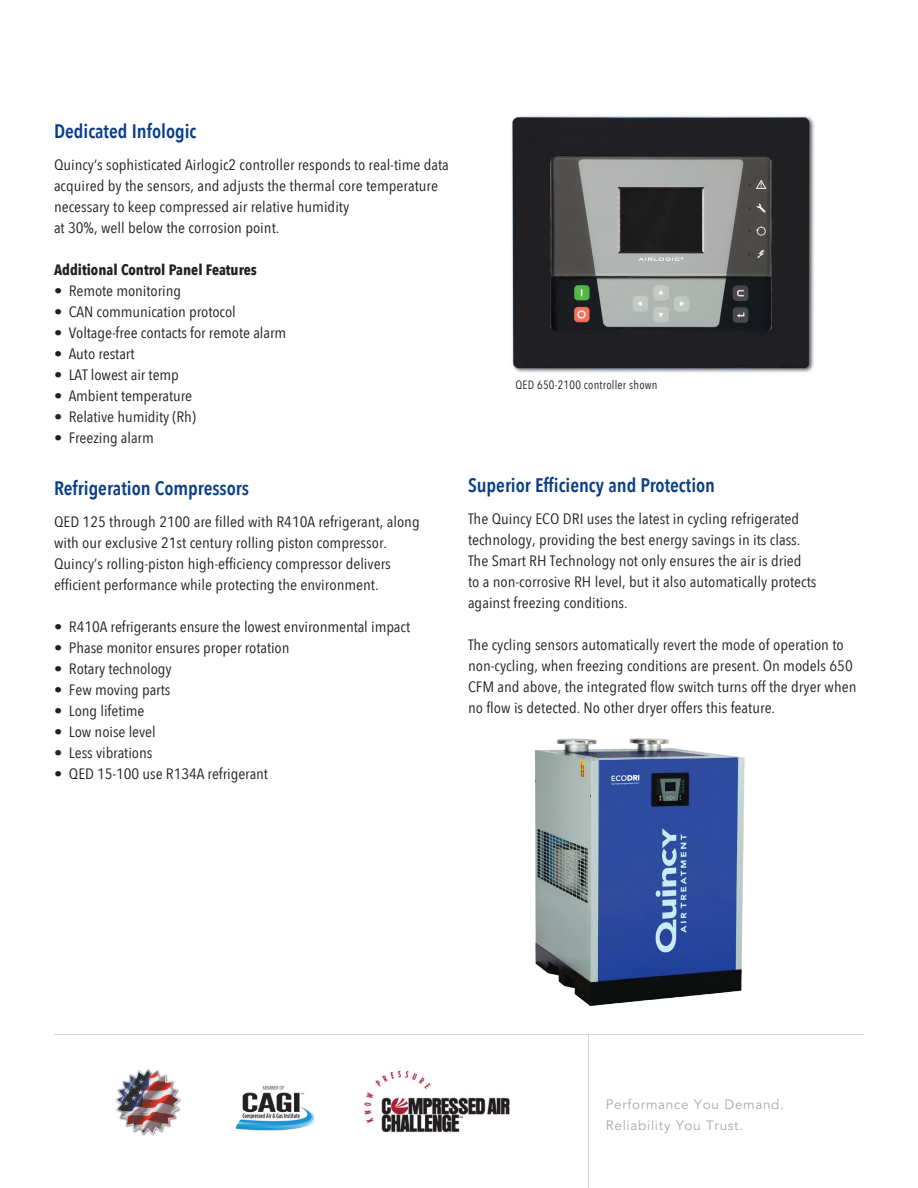
<style>
.page{position:relative;width:918px;height:1188px;background:#fff}
.page>*{position:absolute;margin:0;border:0;box-sizing:border-box;transform-origin:0 0}
.t1{font:600 19.5px "Avenir Next Condensed";color:#083e89}
.t2{font:15px/21px "Avenir Next Condensed";color:#231f20;scale:1.1 1}
.t3{font:700 15px "Avenir Next Condensed";color:#231f20}
.t4{font:13.5px/21px "Avenir LT Std";letter-spacing:.05em;color:#a8a9ad}
.t5{font:12px "Avenir Next Condensed";letter-spacing:.02em;color:#231f20}
</style>
<div class="page">
<img style="left:511px;top:115px;width:304px;height:258px">
<img style="left:115px;top:1068px;width:66px;height:68px">
<hr style="left:54px;top:1034px;width:810px;height:1px;background:#d1d2d4">
<hr style="left:588px;top:1034px;width:1px;height:154px;background:#d1d2d4">
<img style="left:235px;top:1085px;width:80px;height:46px">
<img style="left:364px;top:1070px;width:146px;height:63px">
<img style="left:536px;top:739px;width:208px;height:267px">
<h1 class="t1" style="left:54px;top:115px;width:144px">Dedicated Infologic</h1>
<p class="t2" style="left:54px;top:153px;width:360px">Quincy’s sophisticated Airlogic2 controller responds to real-time data acquired by the sensors, and adjusts the thermal core temperature necessary to keep compressed air relative humidity<br>at 30%, well below the corrosion point.</p>
<p class="t3" style="left:54px;top:260px;width:204px">Additional Control Panel Features</p>
<p class="t2" style="left:54px;top:279px;width:117px">• Remote monitoring</p>
<p class="t2" style="left:54px;top:300px;width:167px">• CAN communication protocol</p>
<p class="t2" style="left:54px;top:321px;width:213px">• Voltage-free contacts for remote alarm</p>
<p class="t2" style="left:54px;top:342px;width:75px">• Auto restart</p>
<p class="t2" style="left:54px;top:363px;width:115px">• LAT lowest air temp</p>
<p class="t2" style="left:54px;top:384px;width:127px">• Ambient temperature</p>
<p class="t2" style="left:54px;top:405px;width:131px">• Relative humidity (Rh)</p>
<p class="t2" style="left:54px;top:426px;width:92px">• Freezing alarm</p>
<h1 class="t1" style="left:54px;top:472px;width:197px">Refrigeration Compressors</h1>
<p class="t2" style="left:54px;top:510px;width:334px">QED 125 through 2100 are filled with R410A refrigerant, along with our exclusive 21st century rolling piston compressor.<br>Quincy’s rolling-piston high-efficiency compressor delivers efficient performance while protecting the environment.</p>
<p class="t2" style="left:54px;top:615px;width:325px">• R410A refrigerants ensure the lowest environmental impact</p>
<p class="t2" style="left:54px;top:636px;width:216px">• Phase monitor ensures proper rotation</p>
<p class="t2" style="left:54px;top:657px;width:109px">• Rotary technology</p>
<p class="t2" style="left:54px;top:678px;width:107px">• Few moving parts</p>
<p class="t2" style="left:54px;top:699px;width:84px">• Long lifetime</p>
<p class="t2" style="left:54px;top:720px;width:94px">• Low noise level</p>
<p class="t2" style="left:54px;top:741px;width:91px">• Less vibrations</p>
<p class="t2" style="left:54px;top:762px;width:196px">• QED 15-100 use R134A refrigerant</p>
<p class="t5" style="left:515px;top:374px;width:144px">QED 650-2100 controller shown</p>
<h1 class="t1" style="left:468px;top:469px;width:249px">Superior Efficiency and Protection</h1>
<p class="t2" style="left:468px;top:507px;width:318px">The Quincy ECO DRI uses the latest in cycling refrigerated technology, providing the best energy savings in its class.<br>The Smart RH Technology not only ensures the air is dried to a non-corrosive RH level, but it also automatically protects against freezing conditions.</p>
<p class="t2" style="left:468px;top:633px;width:355px">The cycling sensors automatically revert the mode of operation to non-cycling, when freezing conditions are present. On models 650<br>CFM and above, the integrated flow switch turns off the dryer when no flow is detected. No other dryer offers this feature.</p>
<p class="t4" style="left:606px;top:1095px;width:180px">Performance You Demand.<br>Reliability You Trust.</p>
</div>
